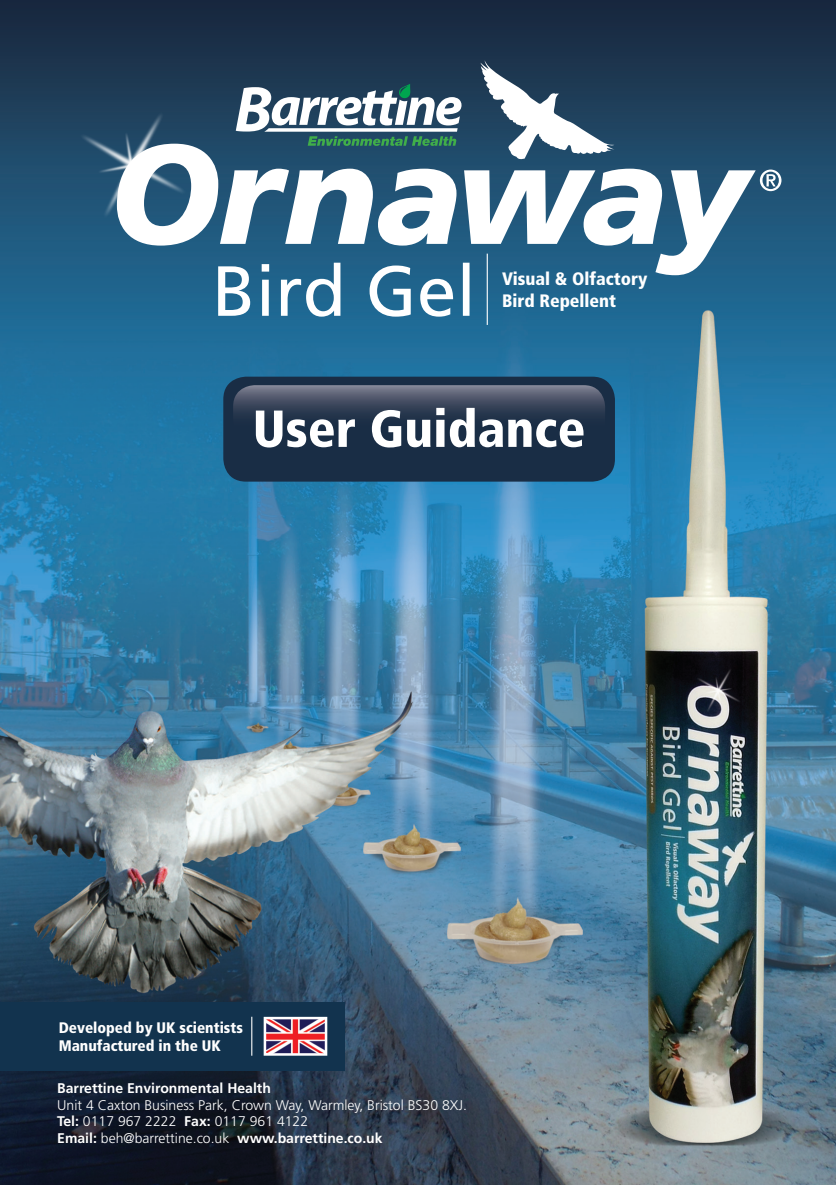
<style>
.page{position:relative;width:836px;height:1185px;background:#fff}
.page>*{position:absolute;margin:0;border:0;box-sizing:border-box;transform-origin:0 0}
.t1{font:900 condensed 52px "Frutiger";color:#fff}
.t2{font:900 condensed 18px "Frutiger";color:#fff}
.t3{font:900 condensed 15.2px "Frutiger";color:#fff}
.t4{font:300 14px "Frutiger";color:#fff}
.t5{font:700 14px "Frutiger";color:#fff}
.s1{font-weight:700}
.s2{font-weight:300}
</style>
<div class="page">
<img style="left:0;top:0;width:835px;height:1184px">
<hr style="left:486px;top:253px;width:1px;height:72px;background:#fff">
<img style="left:11px;top:62px;width:106px;height:229px">
<div style="left:0;top:1001px;width:344px;height:68px;background:#12334e"></div>
<img style="left:267px;top:1020px;width:56px;height:31px">
<div style="left:263px;top:1016px;width:64px;height:39px;border:3px solid #fff"></div>
<hr style="left:251px;top:1016px;width:1px;height:39px;background:#fff">
<div style="left:223px;top:376px;width:391px;height:105px;background:#192d45;border-radius:23px"></div>
<svg style="left:233px;top:385px;width:371px;height:31px"></svg>
<svg style="left:117px;top:60px;width:664px;height:256px"></svg>
<p class="t2" style="left:502px;top:268px;width:147px">Visual &amp; Olfactory</p>
<p class="t2" style="left:502px;top:290px;width:115px">Bird Repellent</p>
<p class="t1" style="left:252px;top:397px;width:334px">User Guidance</p>
<p class="t3" style="left:59px;top:1018px;width:186px">Developed by UK scientists</p>
<p class="t3" style="left:59px;top:1036px;width:164px">Manufactured in the UK</p>
<p class="t5" style="left:57px;top:1079px;width:215px">Barrettine Environmental Health</p>
<p class="t4" style="left:57px;top:1096px;width:411px">Unit 4 Caxton Business Park, Crown Way, Warmley, Bristol BS30 8XJ.</p>
<p class="t4" style="left:57px;top:1113px;width:252px"><span class="s1">Tel:</span> 0117 967 2222 <span class="s1">Fax:</span> 0117 961 4122</p>
<p class="t5" style="left:57px;top:1129px;width:327px">Email: <span class="s2">beh@barrettine.co.uk</span> www.barrettine.co.uk</p>
</div>
